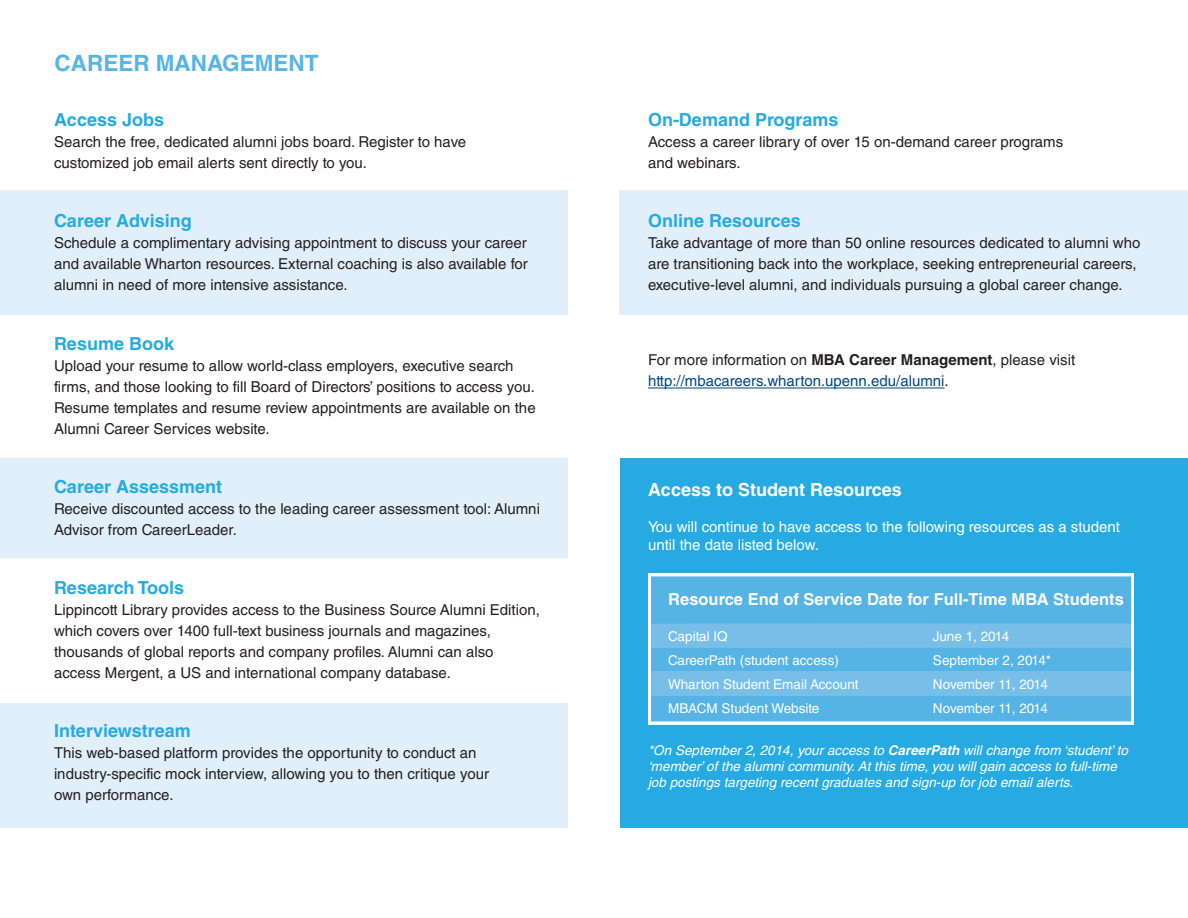
<style>
.page{position:relative;width:1188px;height:918px;background:#fff}
.page>*{position:absolute;margin:0;border:0;box-sizing:border-box;transform-origin:0 0}
.sub-head{font:700 22.5px "Helvetica CE";color:#57b4e6}
.sub-head-2{font:700 18px "Helvetica CE";color:#26aae1}
.sub-head-3{font:700 18px "Helvetica CE";color:#fff}
.t1{font:700 16.5px "Helvetica CE";color:#fff}
.paragraph{font:15px/21px "Helvetica LT Std";color:#231f20}
.paragraph-2{font:15px/21px "Helvetica LT Std";color:#004684}
.paragraph-3{font:15px "Helvetica LT Std";color:#fff}
.paragraph-4{font:italic 13.5px/16.2px "Helvetica CE";color:#fff}
.t2{font:13.5px "Helvetica LT Std";color:#fff}
.s1{color:#231f20}
.s2{font-family:"Helvetica CE";font-weight:700;color:#231f20}
.s3{font-weight:700}
</style>
<div class="page">
<div style="left:0;top:458px;width:567px;height:100px;background:#e0eff9"></div>
<div style="left:0;top:190px;width:567px;height:125px;background:#e0eff9"></div>
<div style="left:0;top:703px;width:567px;height:125px;background:#e0eff9"></div>
<div style="left:620px;top:190px;width:568px;height:125px;background:#e0eff9"></div>
<div style="left:620px;top:458px;width:568px;height:370px;background:#26aae1"></div>
<svg style="left:648px;top:573px;width:486px;height:152px;background:#6dbce8"></svg>
<hr style="left:648px;top:388px;width:297px;height:1px;background:#004684">
<p class="sub-head" style="left:55px;top:50px;width:265px">CAREER MANAGEMENT</p>
<p class="sub-head-2" style="left:54px;top:109px;width:112px">Access Jobs</p>
<p class="paragraph" style="left:54px;top:132px;width:414px">Search the free, dedicated alumni jobs board. Register to have</p>
<p class="paragraph" style="left:54px;top:153px;width:315px">customized job email alerts sent directly to you.</p>
<p class="sub-head-2" style="left:54px;top:210px;width:139px">Career Advising</p>
<p class="paragraph" style="left:54px;top:233px;width:474px">Schedule a complimentary advising appointment to discuss your career</p>
<p class="paragraph" style="left:54px;top:254px;width:475px">and available Wharton resources. External coaching is also available for</p>
<p class="paragraph" style="left:54px;top:275px;width:295px">alumni in need of more intensive assistance.</p>
<p class="sub-head-2" style="left:54px;top:332px;width:122px">Resume Book</p>
<p class="paragraph" style="left:54px;top:355px;width:461px">Upload your resume to allow world-class employers, executive search</p>
<p class="paragraph" style="left:54px;top:376px;width:482px">firms, and those looking to fill Board of Directors’ positions to access you.</p>
<p class="paragraph" style="left:54px;top:397px;width:483px">Resume templates and resume review appointments are available on the</p>
<p class="paragraph" style="left:54px;top:418px;width:217px">Alumni Career Services website.</p>
<p class="sub-head-2" style="left:54px;top:475px;width:170px">Career Assessment</p>
<p class="paragraph" style="left:54px;top:498px;width:487px">Receive discounted access to the leading career assessment tool: Alumni</p>
<p class="paragraph" style="left:54px;top:519px;width:185px">Advisor from CareerLeader.</p>
<p class="sub-head-2" style="left:54px;top:576px;width:132px">Research Tools</p>
<p class="paragraph" style="left:54px;top:599px;width:487px">Lippincott Library provides access to the Business Source Alumni Edition,</p>
<p class="paragraph" style="left:54px;top:620px;width:438px">which covers over 1400 full-text business journals and magazines,</p>
<p class="paragraph" style="left:54px;top:641px;width:441px">thousands of global reports and company profiles. Alumni can also access Mergent, a US and international company database.</p>
<p class="sub-head-2" style="left:54px;top:720px;width:138px">Interviewstream</p>
<p class="paragraph" style="left:54px;top:742px;width:424px">This web-based platform provides the opportunity to conduct an</p>
<p class="paragraph" style="left:54px;top:763px;width:437px">industry-specific mock interview, allowing you to then critique your</p>
<p class="paragraph" style="left:54px;top:784px;width:121px">own performance.</p>
<p class="sub-head-2" style="left:648px;top:109px;width:192px">On-Demand Programs</p>
<p class="paragraph" style="left:648px;top:132px;width:417px">Access a career library of over 15 on-demand career programs</p>
<p class="paragraph" style="left:648px;top:153px;width:94px">and webinars.</p>
<p class="sub-head-2" style="left:648px;top:210px;width:154px">Online Resources</p>
<p class="paragraph" style="left:648px;top:233px;width:494px">Take advantage of more than 50 online resources dedicated to alumni who</p>
<p class="paragraph" style="left:648px;top:254px;width:490px">are transitioning back into the workplace, seeking entrepreneurial careers,</p>
<p class="paragraph" style="left:648px;top:275px;width:476px">executive-level alumni, and individuals pursuing a global career change.</p>
<p class="paragraph-2" style="left:648px;top:350px;width:429px"><span class="s1">For more information on</span> <span class="s2">MBA Career Management</span><span class="s1">, please visit </span>http://mbacareers.wharton.upenn.edu/alumni<span class="s1">.</span></p>
<p class="sub-head-3" style="left:648px;top:479px;width:255px">Access to Student Resources</p>
<p class="paragraph-3" style="left:648px;top:518px;width:474px">You will continue to have access to the following resources as a student</p>
<p class="paragraph-3" style="left:648px;top:536px;width:172px">until the date listed below.</p>
<p class="t1" style="left:668px;top:589px;width:457px">Resource End of Service Date for Full-Time MBA Students</p>
<p class="t2" style="left:668px;top:629px;width:61px">Capital IQ</p>
<p class="t2" style="left:933px;top:629px;width:78px">June 1, 2014</p>
<p class="t2" style="left:668px;top:653px;width:172px">CareerPath (student access)</p>
<p class="t2" style="left:933px;top:653px;width:120px">September 2, 2014*</p>
<p class="t2" style="left:668px;top:677px;width:192px">Wharton Student Email Account</p>
<p class="t2" style="left:933px;top:677px;width:116px">November 11, 2014</p>
<p class="t2" style="left:668px;top:701px;width:153px">MBACM Student Website</p>
<p class="t2" style="left:933px;top:701px;width:116px">November 11, 2014</p>
<p class="paragraph-4" style="left:648px;top:742px;width:482px">*On September 2, 2014, your access to <span class="s3">CareerPath</span> will change from ‘student’ to ‘member’ of the alumni community. At this time, you will gain access to full-time job postings targeting recent graduates and sign-up for job email alerts.</p>
</div>
